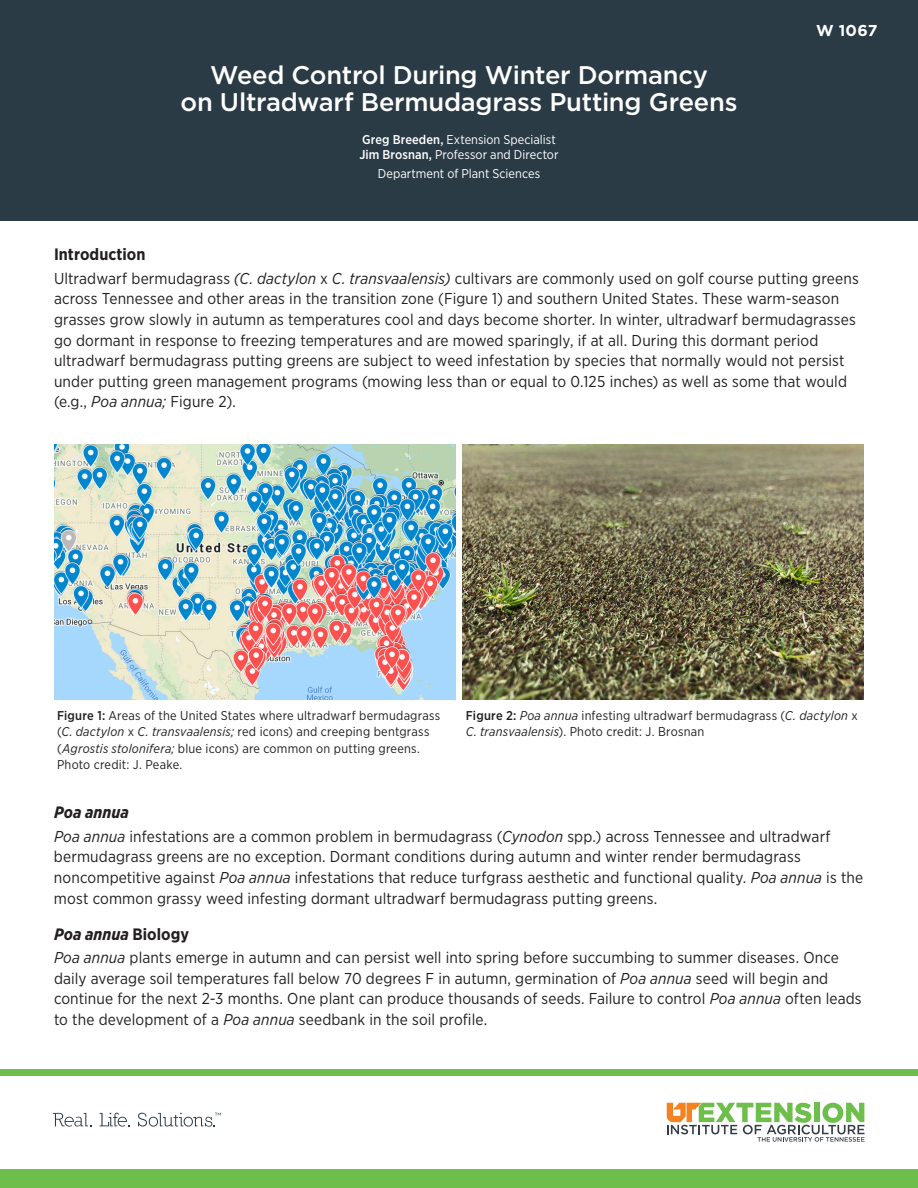
<style>
.page{position:relative;width:918px;height:1188px;background:#fff}
.page>*{position:absolute;margin:0;border:0;box-sizing:border-box;transform-origin:0 0}
.t1{font:500 25.5px/27px "Gotham";letter-spacing:-.01em;color:#fff;text-align:center}
.Subheads{font:italic 700 16.5px "Gotham Narrow";letter-spacing:.005em;color:#231f20}
.Subheads-2{font:700 16.5px "Gotham Narrow";letter-spacing:.005em;color:#231f20}
.Body_Text{font:15.75px/20.7px "Gotham Narrow";letter-spacing:.01em;color:#231f20}
.PB_Number{font:700 15.75px "Gotham";color:#fff}
.Body_Text-2{font:12.75px/16.5px "Gotham Narrow";letter-spacing:.015em;color:#231f20}
.t2{font:12.75px/15px "Gotham Narrow";letter-spacing:.005em;color:#fff}
.s1{font-weight:500}
.s2{font-style:italic}
.s3{font-style:normal}
</style>
<div class="page">
<div style="left:0;top:1170px;width:918px;height:18px;background:#6dbe4b"></div>
<div style="left:0;top:1069px;width:918px;height:6px;background:#6dbe4b"></div>
<svg style="left:53px;top:1113px;width:38px;height:14px"></svg>
<svg style="left:100px;top:1113px;width:30px;height:14px"></svg>
<svg style="left:667px;top:1103px;width:197px;height:39px"></svg>
<svg style="left:138px;top:1113px;width:83px;height:14px"></svg>
<div style="left:0;top:0;width:918px;height:221px;background:#2a3b46"></div>
<img style="left:54px;top:445px;width:401px;height:254px">
<img style="left:463px;top:445px;width:401px;height:254px">
<p class="t1" style="left:181px;top:62px;width:558px">Weed Control During Winter Dormancy<br>on Ultradwarf Bermudagrass Putting Greens</p>
<p class="t2" style="left:359px;top:132px;width:201px"><span class="s1">Greg Breeden,</span> Extension Specialist<br><span class="s1">Jim Brosnan,</span> Professor and Director</p>
<p class="t2" style="left:378px;top:166px;width:164px">Department of Plant Sciences</p>
<p class="PB_Number" style="left:816px;top:20px;width:63px">W 1067</p>
<p class="Subheads-2" style="left:54px;top:244px;width:93px">Introduction</p>
<p class="Body_Text" style="left:54px;top:267px;width:806px">Ultradwarf bermudagrass <span class="s2">(C. dactylon</span> x <span class="s2">C. transvaalensis)</span> cultivars are commonly used on golf course putting greens across Tennessee and other areas in the transition zone (Figure 1) and southern United States. These warm-season grasses grow slowly in autumn as temperatures cool and days become shorter. In winter, ultradwarf bermudagrasses go dormant in response to freezing temperatures and are mowed sparingly, if at all. During this dormant period ultradwarf bermudagrass putting greens are subject to weed infestation by species that normally would not persist under putting green management programs (mowing less than or equal to 0.125 inches) as well as some that would (e.g., <span class="s2">Poa annua;</span> Figure 2).</p>
<p class="Body_Text-2" style="left:57px;top:707px;width:385px"><span class="s1">Figure 1:</span> Areas of the United States where ultradwarf bermudagrass (<span class="s2">C. dactylon</span> x <span class="s2">C. transvaalensis;</span> red icons) and creeping bentgrass (<span class="s2">Agrostis stolonifera;</span> blue icons) are common on putting greens.<br>Photo credit: J. Peake.</p>
<p class="Body_Text-2" style="left:466px;top:707px;width:394px"><span class="s1">Figure 2:</span> <span class="s2">Poa annua</span> infesting ultradwarf bermudagrass (<span class="s2">C. dactylon</span> x<br><span class="s2">C. transvaalensis</span>). Photo credit: J. Brosnan</p>
<p class="Subheads" style="left:54px;top:802px;width:76px">Poa annua</p>
<p class="Body_Text" style="left:54px;top:825px;width:811px"><span class="s2">Poa annua</span> infestations are a common problem in bermudagrass (<span class="s2">Cynodon</span> spp.) across Tennessee and ultradwarf bermudagrass greens are no exception. Dormant conditions during autumn and winter render bermudagrass noncompetitive against <span class="s2">Poa annua</span> infestations that reduce turfgrass aesthetic and functional quality. <span class="s2">Poa annua</span> is the most common grassy weed infesting dormant ultradwarf bermudagrass putting greens.</p>
<p class="Subheads" style="left:54px;top:923px;width:137px">Poa annua <span class="s3">Biology</span></p>
<p class="Body_Text" style="left:54px;top:947px;width:809px"><span class="s2">Poa annua</span> plants emerge in autumn and can persist well into spring before succumbing to summer diseases. Once daily average soil temperatures fall below 70 degrees F in autumn, germination of <span class="s2">Poa annua</span> seed will begin and continue for the next 2-3 months. One plant can produce thousands of seeds. Failure to control <span class="s2">Poa annua</span> often leads to the development of a <span class="s2">Poa annua</span> seedbank in the soil profile.</p>
</div>
